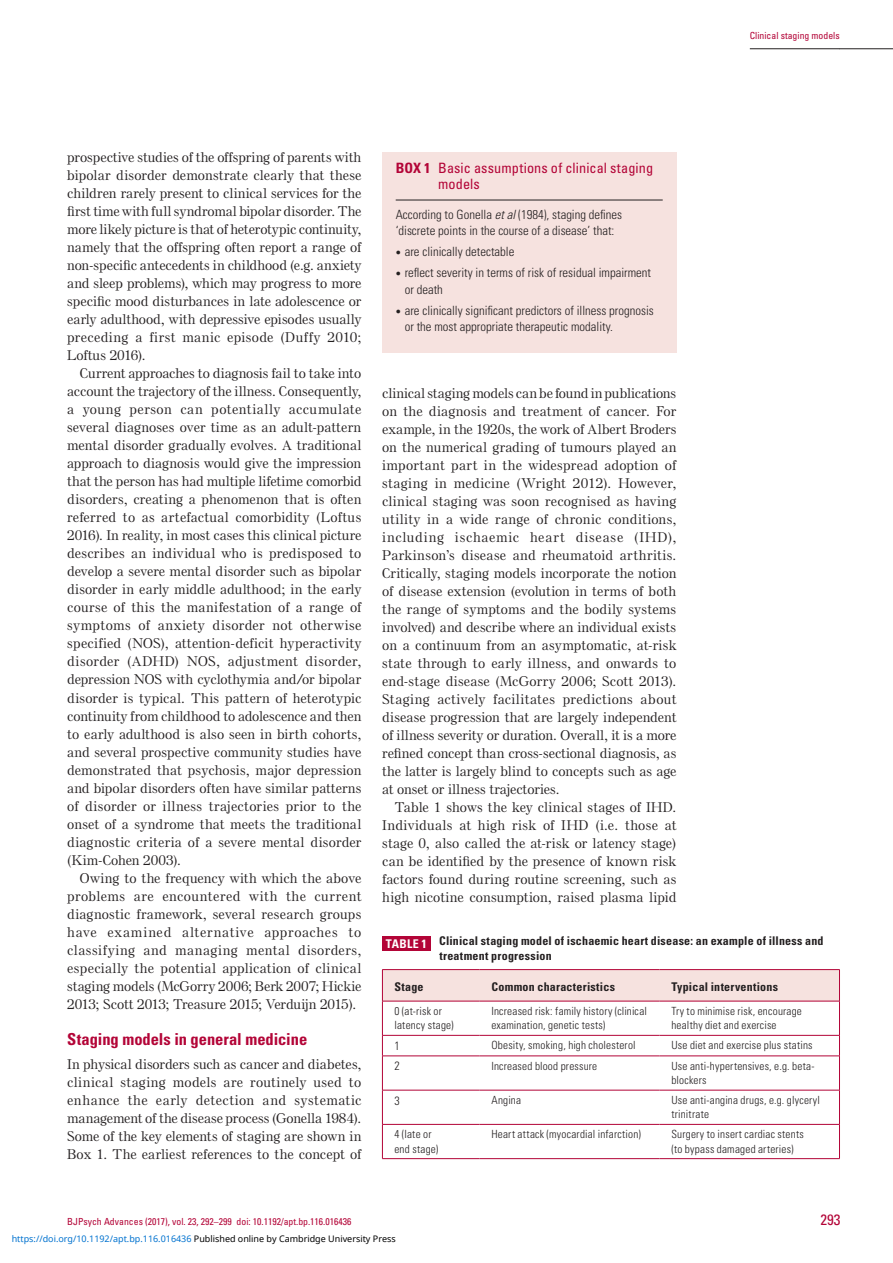
<style>
.page{position:relative;width:893px;height:1263px;background:#fff}
.page>*{position:absolute;margin:0;border:0;box-sizing:border-box;transform-origin:0 0}
.t1{font:700 condensed 16.5px "Univers LT Std";color:#b30437}
.t2{font:condensed 15px "Univers LT Std";color:#b30437}
.t3{font:condensed 14.25px/16.5px "Univers LT Std";letter-spacing:.01em;color:#b30437}
.t4{font:500 13.5px/18px "Else NPL Std";letter-spacing:.02em;color:#231f20;text-align:justify}
.t5{font:300 condensed 12.75px/16.5px "Univers LT Std";color:#231f20}
.t6{font:700 condensed 12px/15px "Univers LT Std";letter-spacing:.015em;color:#231f20}
.t7{font:300 condensed 12px "Univers LT Std";color:#231f20}
.t8{font:300 condensed 11.25px/14.2px "Univers LT Std";letter-spacing:.02em;color:#231f20}
.t9{font:condensed 9.75px "Univers LT Std";color:#b30437}
.t10{font:9px "Noto Sans";color:#0172cf}
.s1{font-weight:700}
.s2{font-style:italic}
.s3{font-family:"Newspaper Pi BT";font-weight:400;font-stretch:normal;font-size:7.5px}
.s4{color:#fff}
.s5{color:#000}
</style>
<div class="page">
<hr style="left:750px;top:49px;width:90px;height:1px;background:#231f20">
<hr style="left:839px;top:49px;width:54px;height:1px;background:#231f20">
<div style="left:382px;top:152px;width:294px;height:200px;background:#f6e2df"></div>
<hr style="left:396px;top:200px;width:267px;height:1px;background:#231f20">
<div style="left:383px;top:970px;width:456px;height:31px;background:#f6e2df"></div>
<hr style="left:382px;top:1035px;width:97px;height:1px;background:#b30437">
<hr style="left:479px;top:1035px;width:180px;height:1px;background:#b30437">
<hr style="left:659px;top:1035px;width:181px;height:1px;background:#b30437">
<hr style="left:382px;top:1056px;width:97px;height:1px;background:#b30437">
<hr style="left:479px;top:1056px;width:180px;height:1px;background:#b30437">
<hr style="left:659px;top:1056px;width:181px;height:1px;background:#b30437">
<hr style="left:382px;top:1090px;width:97px;height:1px;background:#b30437">
<hr style="left:479px;top:1090px;width:180px;height:1px;background:#b30437">
<hr style="left:659px;top:1090px;width:181px;height:1px;background:#b30437">
<hr style="left:382px;top:1124px;width:97px;height:1px;background:#b30437">
<hr style="left:479px;top:1124px;width:180px;height:1px;background:#b30437">
<hr style="left:659px;top:1124px;width:181px;height:1px;background:#b30437">
<hr style="left:479px;top:969px;width:180px;height:1px;background:#b30437">
<hr style="left:382px;top:969px;width:97px;height:1px;background:#b30437">
<hr style="left:382px;top:970px;width:1px;height:31px;background:#b30437">
<hr style="left:659px;top:969px;width:181px;height:1px;background:#b30437">
<hr style="left:839px;top:970px;width:1px;height:31px;background:#b30437">
<hr style="left:382px;top:1001px;width:97px;height:1px;background:#b30437">
<hr style="left:382px;top:1001px;width:1px;height:34px;background:#b30437">
<svg style="left:382px;top:1035px;width:1px;height:21px"></svg>
<hr style="left:382px;top:1056px;width:1px;height:34px;background:#b30437">
<hr style="left:382px;top:1090px;width:1px;height:34px;background:#b30437">
<hr style="left:382px;top:1124px;width:1px;height:34px;background:#b30437">
<hr style="left:382px;top:1158px;width:97px;height:1px;background:#b30437">
<hr style="left:479px;top:1001px;width:180px;height:1px;background:#b30437">
<hr style="left:479px;top:1158px;width:180px;height:1px;background:#b30437">
<hr style="left:659px;top:1001px;width:181px;height:1px;background:#b30437">
<hr style="left:839px;top:1001px;width:1px;height:34px;background:#b30437">
<svg style="left:839px;top:1035px;width:1px;height:21px"></svg>
<hr style="left:839px;top:1056px;width:1px;height:34px;background:#b30437">
<hr style="left:839px;top:1090px;width:1px;height:34px;background:#b30437">
<hr style="left:839px;top:1124px;width:1px;height:34px;background:#b30437">
<hr style="left:659px;top:1158px;width:181px;height:1px;background:#b30437">
<div style="left:382px;top:936px;width:48px;height:14px;background:#b30437"></div>
<p class="t9" style="left:750px;top:30px;width:91px">Clinical staging models</p>
<p class="t4" style="left:67px;top:148px;width:296px">prospective studies of the offspring of parents with bipolar disorder demonstrate clearly that these children rarely present to clinical services for the first time with full syndromal bipolar disorder. The more likely picture is that of heterotypic continuity, namely that the offspring often report a range of non-specific antecedents in childhood (e.g. anxiety and sleep problems), which may progress to more specific mood disturbances in late adolescence or early adulthood, with depressive episodes usually preceding a first manic episode (Duffy 2010; Loftus 2016).</p>
<p class="t4" style="left:67px;top:364px;width:296px;text-indent:13px">Current approaches to diagnosis fail to take into account the trajectory of the illness. Consequently, a young person can potentially accumulate several diagnoses over time as an adult-pattern mental disorder gradually evolves. A traditional approach to diagnosis would give the impression that the person has had multiple lifetime comorbid disorders, creating a phenomenon that is often referred to as artefactual comorbidity (Loftus 2016). In reality, in most cases this clinical picture describes an individual who is predisposed to develop a severe mental disorder such as bipolar disorder in early middle adulthood; in the early course of this the manifestation of a range of symptoms of anxiety disorder not otherwise specified (NOS), attention-deficit hyperactivity disorder (ADHD) NOS, adjustment disorder, depression NOS with cyclothymia and/or bipolar disorder is typical. This pattern of heterotypic continuity from childhood to adolescence and then to early adulthood is also seen in birth cohorts, and several prospective community studies have demonstrated that psychosis, major depression and bipolar disorders often have similar patterns of disorder or illness trajectories prior to the onset of a syndrome that meets the traditional diagnostic criteria of a severe mental disorder (Kim-Cohen 2003).</p>
<p class="t4" style="left:67px;top:869px;width:296px;text-indent:13px">Owing to the frequency with which the above problems are encountered with the current diagnostic framework, several research groups have examined alternative approaches to classifying and managing mental disorders, especially the potential application of clinical staging models (McGorry 2006; Berk 2007; Hickie 2013; Scott 2013; Treasure 2015; Verduijn 2015).</p>
<p class="t1" style="left:67px;top:1029px;width:242px">Staging models in general medicine</p>
<p class="t4" style="left:67px;top:1055px;width:296px">In physical disorders such as cancer and diabetes, clinical staging models are routinely used to enhance the early detection and systematic management of the disease process (Gonella 1984).<br>Some of the key elements of staging are shown in Box 1. The earliest references to the concept of</p>
<p class="t3" style="left:438px;top:159px;width:217px;text-indent:-42px"><span class="s1">BOX 1</span> Basic assumptions of clinical staging models</p>
<p class="t5" style="left:396px;top:206px;width:228px">According to Gonella <span class="s2">et al</span> (1984), staging defines ‘discrete points in the course of a disease’ that:</p>
<p class="t5" style="left:396px;top:244px;width:120px"><span class="s3">•</span> are clinically detectable</p>
<p class="t5" style="left:405px;top:265px;width:248px;text-indent:-9px"><span class="s3">•</span> reflect severity in terms of risk of residual impairment or death</p>
<p class="t5" style="left:405px;top:302px;width:251px;text-indent:-9px"><span class="s3">•</span> are clinically significant predictors of illness prognosis or the most appropriate therapeutic modality.</p>
<p class="t4" style="left:382px;top:384px;width:296px">clinical staging models can be found in publications on the diagnosis and treatment of cancer. For example, in the 1920s, the work of Albert Broders on the numerical grading of tumours played an important part in the widespread adoption of staging in medicine (Wright 2012). However, clinical staging was soon recognised as having utility in a wide range of chronic conditions, including ischaemic heart disease (IHD), Parkinson’s disease and rheumatoid arthritis.<br>Critically, staging models incorporate the notion of disease extension (evolution in terms of both the range of symptoms and the bodily systems involved) and describe where an individual exists on a continuum from an asymptomatic, at-risk state through to early illness, and onwards to end-stage disease (McGorry 2006; Scott 2013).<br>Staging actively facilitates predictions about disease progression that are largely independent of illness severity or duration. Overall, it is a more refined concept than cross-sectional diagnosis, as the latter is largely blind to concepts such as age at onset or illness trajectories.</p>
<p class="t4" style="left:382px;top:798px;width:295px;text-indent:13px">Table 1 shows the key clinical stages of IHD.<br>Individuals at high risk of IHD (i.e. those at stage 0, also called the at-risk or latency stage) can be identified by the presence of known risk factors found during routine screening, such as high nicotine consumption, raised plasma lipid</p>
<p class="t6" style="left:439px;top:933px;width:386px;text-indent:-54px"><span class="s4">TABLE 1</span> Clinical staging model of ischaemic heart disease: an example of illness and treatment progression</p>
<p class="t6" style="left:394px;top:979px;width:31px">Stage</p>
<p class="t6" style="left:491px;top:979px;width:125px">Common characteristics</p>
<p class="t6" style="left:671px;top:979px;width:108px">Typical interventions</p>
<p class="t8" style="left:394px;top:1004px;width:61px">0 (at-risk or latency stage)</p>
<p class="t8" style="left:491px;top:1004px;width:157px">Increased risk: family history (clinical examination, genetic tests)</p>
<p class="t8" style="left:671px;top:1004px;width:132px">Try to minimise risk, encourage healthy diet and exercise</p>
<p class="t7" style="left:394px;top:1038px;width:7px">1</p>
<p class="t8" style="left:491px;top:1038px;width:146px">Obesity, smoking, high cholesterol</p>
<p class="t8" style="left:671px;top:1038px;width:143px">Use diet and exercise plus statins</p>
<p class="t7" style="left:394px;top:1059px;width:7px">2</p>
<p class="t8" style="left:491px;top:1059px;width:107px">Increased blood pressure</p>
<p class="t8" style="left:671px;top:1059px;width:145px">Use anti-hypertensives, e.g. beta&shy;blockers</p>
<p class="t7" style="left:394px;top:1093px;width:7px">3</p>
<p class="t8" style="left:491px;top:1093px;width:31px">Angina</p>
<p class="t8" style="left:671px;top:1093px;width:150px">Use anti-angina drugs, e.g. glyceryl trinitrate</p>
<p class="t8" style="left:394px;top:1127px;width:45px">4 (late or end stage)</p>
<p class="t8" style="left:491px;top:1127px;width:151px">Heart attack (myocardial infarction)</p>
<p class="t8" style="left:671px;top:1127px;width:134px">Surgery to insert cardiac stents (to bypass damaged arteries)</p>
<p class="t9" style="left:67px;top:1216px;width:286px">BJPsych Advances (2017), vol. 23, 292–299 doi: 10.1192/apt.bp.116.016436</p>
<p class="t2" style="left:820px;top:1210px;width:21px">293</p>
<p class="t10" style="left:12px;top:1232px;width:386px">https://doi.org/10.1192/apt.bp.116.016436 <span class="s5">Published online by Cambridge University Press</span></p>
</div>
